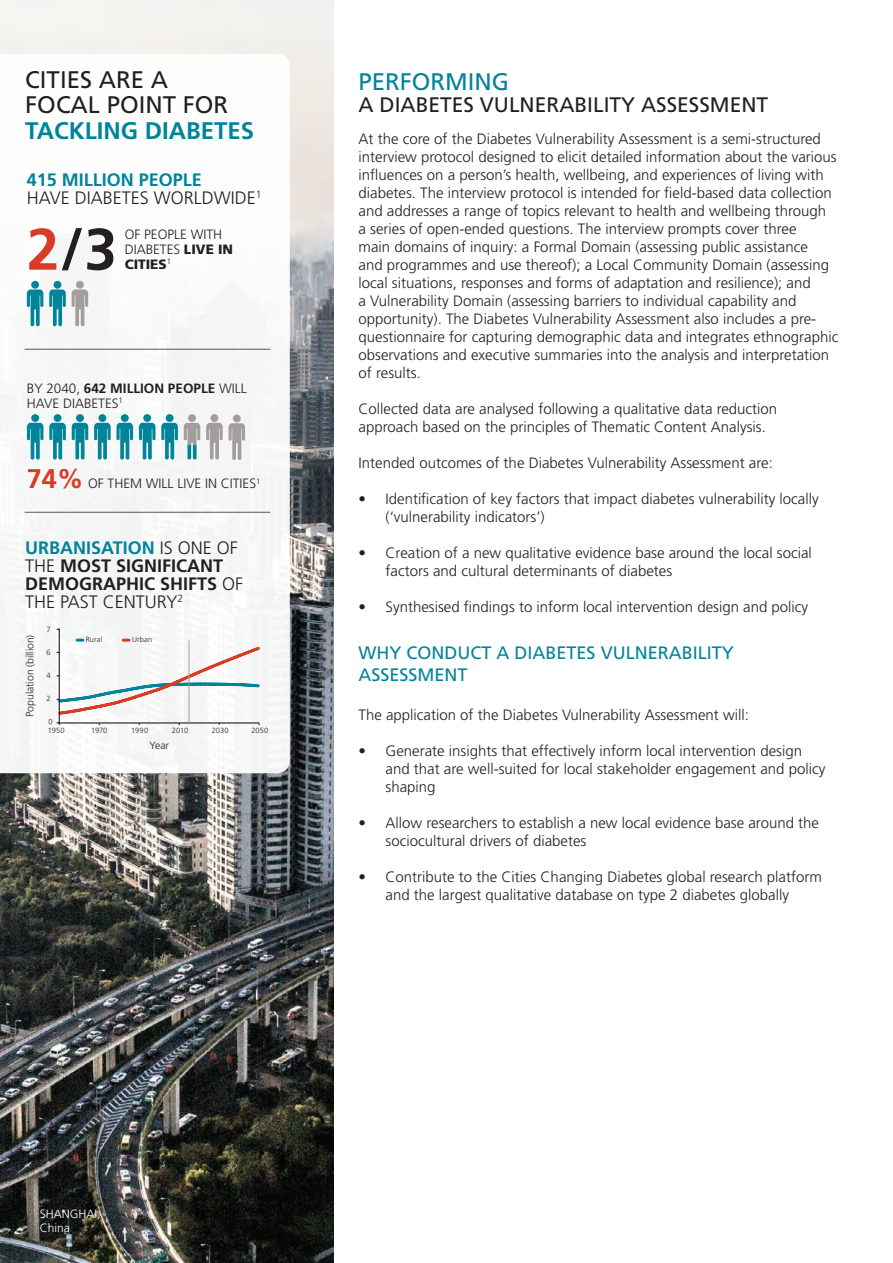
<style>
.page{position:relative;width:893px;height:1263px;background:#fff}
.page>*{position:absolute;margin:0;border:0;box-sizing:border-box;transform-origin:0 0}
.t1{font:700 58.5px "Frutiger LT Pro";color:#231f20}
.t2{font:24px/25.5px "Frutiger LT Pro";color:#231f20}
.t3{font:24px "Frutiger LT Pro";color:#00849a}
.t4{font:21px "Frutiger LT Pro";color:#231f20}
.t5{font:700 18px/18px "Frutiger LT Pro";color:#231f20}
.t6{font:18px/21.6px "Frutiger LT Pro";color:#00849a}
.t7{font:300 18px/18px "Frutiger LT Pro";color:#231f20}
.t8{font:300 15px/18px "Frutiger LT Pro";color:#231f20}
.t9{font:300 13.5px/15px "Frutiger LT Pro";color:#231f20}
.t10{font:300 12px "Frutiger LT Pro";color:#fff}
.Title_Page_Headings{font:300 10.5px "Frutiger LT Pro";letter-spacing:-.005em;color:#231f20}
.Title_Page_Headings-2{font:300 7.5px "Frutiger LT Pro";letter-spacing:.01em;color:#231f20}
.s1{font-weight:700;color:#00849a}
.s2{color:#da3b23}
.s3{font-weight:900}
.s4{font-weight:700}
.s5{font-weight:700;font-size:27px;color:#da3b23}
.s6{color:#00849a}
.s7{font-weight:300}
</style>
<div class="page">
<img style="left:0;top:0;width:334px;height:1263px">
<svg style="left:0;top:54px;width:290px;height:719px"></svg>
<hr style="left:59px;top:628px;width:1px;height:95px;background:#000">
<hr style="left:25px;top:349px;width:245px;height:1px;background:#57585a">
<hr style="left:25px;top:512px;width:245px;height:1px;background:#57585a">
<div style="left:121px;top:414px;width:8px;height:8px;background:#00849a;border-radius:50%"></div>
<svg style="left:117px;top:423px;width:16px;height:36px"></svg>
<div style="left:233px;top:415px;width:8px;height:7px;background:#a39d9b;border-radius:50%"></div>
<svg style="left:229px;top:423px;width:16px;height:37px"></svg>
<div style="left:54px;top:414px;width:8px;height:8px;background:#00849a;border-radius:50%"></div>
<svg style="left:49px;top:423px;width:17px;height:36px"></svg>
<div style="left:166px;top:414px;width:8px;height:8px;background:#00849a;border-radius:50%"></div>
<svg style="left:161px;top:423px;width:17px;height:36px"></svg>
<div style="left:54px;top:281px;width:7px;height:8px;background:#00849a;border-radius:50%"></div>
<svg style="left:49px;top:289px;width:17px;height:37px"></svg>
<div style="left:31px;top:414px;width:8px;height:8px;background:#00849a;border-radius:50%"></div>
<svg style="left:27px;top:423px;width:16px;height:36px"></svg>
<div style="left:143px;top:414px;width:8px;height:8px;background:#00849a;border-radius:50%"></div>
<svg style="left:139px;top:423px;width:16px;height:36px"></svg>
<div style="left:31px;top:281px;width:8px;height:8px;background:#00849a;border-radius:50%"></div>
<svg style="left:27px;top:289px;width:16px;height:37px"></svg>
<div style="left:76px;top:414px;width:8px;height:8px;background:#00849a;border-radius:50%"></div>
<svg style="left:72px;top:423px;width:16px;height:36px"></svg>
<div style="left:188px;top:414px;width:8px;height:8px;background:#a39d9b;border-radius:50%"></div>
<svg style="left:184px;top:423px;width:16px;height:36px"></svg>
<div style="left:76px;top:281px;width:8px;height:8px;background:#a39d9b;border-radius:50%"></div>
<svg style="left:72px;top:289px;width:16px;height:37px"></svg>
<div style="left:98px;top:414px;width:8px;height:8px;background:#00849a;border-radius:50%"></div>
<svg style="left:94px;top:423px;width:17px;height:36px"></svg>
<div style="left:210px;top:414px;width:8px;height:8px;background:#a39d9b;border-radius:50%"></div>
<svg style="left:206px;top:423px;width:17px;height:36px"></svg>
<svg style="left:49px;top:639px;width:213px;height:86px"></svg>
<p class="t2" style="left:25px;top:67px;width:230px">CITIES ARE A<br>FOCAL POINT FOR<br><span class="s1">TACKLING DIABETES</span></p>
<p class="t7" style="left:27px;top:170px;width:236px"><span class="s1">415 MILLION PEOPLE<br></span>HAVE DIABETES WORLDWIDE<sup>1</sup></p>
<p class="t1" style="left:27px;top:215px;width:92px"><span class="s2">2</span>/3</p>
<p class="t9" style="left:125px;top:227px;width:110px">OF PEOPLE WITH<br>DIABETES <span class="s3">LIVE IN<br>CITIES</span><sup>1</sup></p>
<p class="t9" style="left:27px;top:381px;width:221px">BY 2040, <span class="s4">642 MILLION PEOPLE</span> WILL<br>HAVE DIABETES<sup>1</sup></p>
<p class="t9" style="left:27px;top:476px;width:235px"><span class="s5">74%</span> OF THEM WILL LIVE IN CITIES<sup>1</sup></p>
<p class="t5" style="left:25px;top:539px;width:220px"><span class="s6">URBANISATION</span> <span class="s7">IS ONE OF<br>THE</span> MOST SIGNIFICANT<br>DEMOGRAPHIC SHIFTS <span class="s7">OF<br>THE PAST CENTURY</span><sup>2</sup></p>
<p class="Title_Page_Headings" style="left:24px;top:717px;width:84px;rotate:-90deg">Population (billion)</p>
<p class="Title_Page_Headings-2" style="left:46px;top:625px;width:6px">7</p>
<p class="Title_Page_Headings-2" style="left:86px;top:635px;width:18px">Rural</p>
<p class="Title_Page_Headings-2" style="left:132px;top:635px;width:22px">Urban</p>
<p class="Title_Page_Headings-2" style="left:46px;top:648px;width:6px">6</p>
<p class="Title_Page_Headings-2" style="left:46px;top:671px;width:6px">4</p>
<p class="Title_Page_Headings-2" style="left:46px;top:694px;width:6px">2</p>
<p class="Title_Page_Headings-2" style="left:48px;top:726px;width:18px">1950</p>
<p class="Title_Page_Headings-2" style="left:91px;top:726px;width:18px">1970</p>
<p class="Title_Page_Headings-2" style="left:131px;top:726px;width:18px">1990</p>
<p class="Title_Page_Headings-2" style="left:172px;top:726px;width:18px">2010</p>
<p class="Title_Page_Headings-2" style="left:212px;top:726px;width:18px">2030</p>
<p class="Title_Page_Headings-2" style="left:251px;top:726px;width:18px">2050</p>
<p class="Title_Page_Headings" style="left:150px;top:739px;width:21px">Year</p>
<p class="t3" style="left:359px;top:68px;width:152px">PERFORMING</p>
<p class="t4" style="left:359px;top:92px;width:411px">A DIABETES VULNERABILITY ASSESSMENT</p>
<p class="t8" style="left:359px;top:130px;width:481px">At the core of the Diabetes Vulnerability Assessment is a semi-structured interview protocol designed to elicit detailed information about the various influences on a person’s health, wellbeing, and experiences of living with diabetes. The interview protocol is intended for field-based data collection and addresses a range of topics relevant to health and wellbeing through<br>a series of open-ended questions. The interview prompts cover three<br>main domains of inquiry: a Formal Domain (assessing public assistance<br>and programmes and use thereof); a Local Community Domain (assessing local situations, responses and forms of adaptation and resilience); and<br>a Vulnerability Domain (assessing barriers to individual capability and opportunity). The Diabetes Vulnerability Assessment also includes a pre&shy;questionnaire for capturing demographic data and integrates ethnographic observations and executive summaries into the analysis and interpretation of results.</p>
<p class="t8" style="left:359px;top:400px;width:420px">Collected data are analysed following a qualitative data reduction approach based on the principles of Thematic Content Analysis.</p>
<p class="t8" style="left:359px;top:454px;width:416px">Intended outcomes of the Diabetes Vulnerability Assessment are:</p>
<p class="t8" style="left:386px;top:490px;width:435px;text-indent:-27px">• Identification of key factors that impact diabetes vulnerability locally (‘vulnerability indicators’)</p>
<p class="t8" style="left:386px;top:544px;width:428px;text-indent:-27px">• Creation of a new qualitative evidence base around the local social factors and cultural determinants of diabetes</p>
<p class="t8" style="left:359px;top:598px;width:451px">• Synthesised findings to inform local intervention design and policy</p>
<p class="t6" style="left:359px;top:642px;width:377px">WHY CONDUCT A DIABETES VULNERABILITY<br>ASSESSMENT</p>
<p class="t8" style="left:359px;top:706px;width:392px">The application of the Diabetes Vulnerability Assessment will:</p>
<p class="t8" style="left:386px;top:742px;width:441px;text-indent:-27px">• Generate insights that effectively inform local intervention design and that are well-suited for local stakeholder engagement and policy shaping</p>
<p class="t8" style="left:386px;top:814px;width:435px;text-indent:-27px">• Allow researchers to establish a new local evidence base around the sociocultural drivers of diabetes</p>
<p class="t8" style="left:359px;top:868px;width:465px;text-align:center">• Contribute to the Cities Changing Diabetes global research platform and the largest qualitative database on type 2 diabetes globally</p>
<p class="t10" style="left:40px;top:1207px;width:62px">SHANGHAI,</p>
<p class="t10" style="left:40px;top:1221px;width:32px">China</p>
</div>
